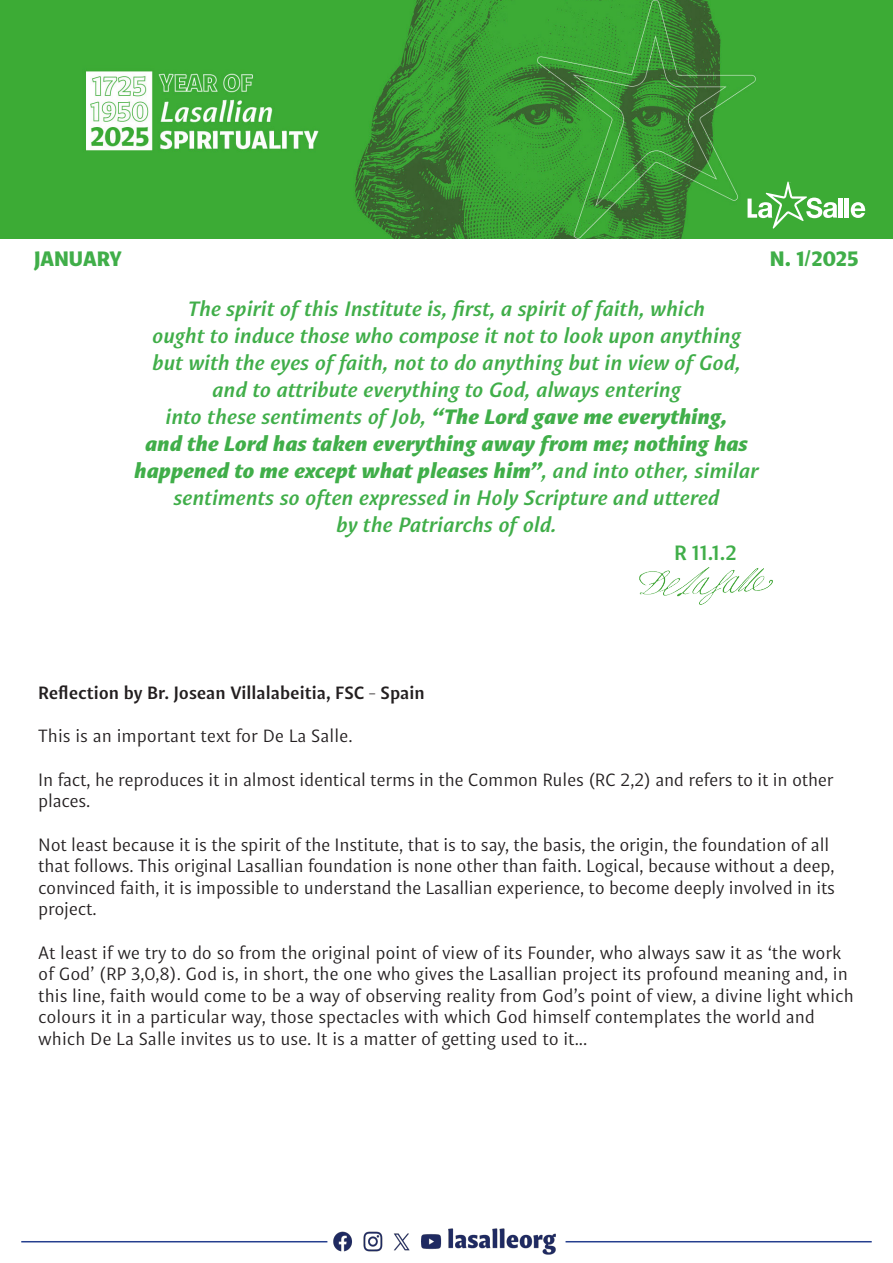
<style>
.page{position:relative;width:893px;height:1263px;background:#fff}
.page>*{position:absolute;margin:0;border:0;box-sizing:border-box;transform-origin:0 0}
.t1{font:italic 700 21px/27px "Indivisa Text Sans";color:#40ae49;text-align:center}
.t2{font:italic 900 21px "Indivisa Text Sans";color:#40ae49}
.t3{font:900 21px "Indivisa Text Sans";letter-spacing:-.01em;color:#40ae49}
.t4{font:700 21px "Indivisa Text Sans";color:#40ae49}
.t5{font:18px/21.6px "Indivisa Text Sans";letter-spacing:-.01em;color:#231f20}
.t6{font:700 18px "Indivisa Text Sans";color:#231f20}
.s1{font-weight:900}
.s2{font-weight:700}
</style>
<div class="page">
<img style="left:0;top:0;width:893px;height:238px">
<img style="left:334px;top:1228px;width:222px;height:27px">
<hr style="left:566px;top:1241px;width:306px;height:1px;background:#253f8e">
<hr style="left:21px;top:1241px;width:306px;height:1px;background:#253f8e">
<hr style="left:839px;top:199px;width:4px;height:19px;background:#fff">
<hr style="left:845px;top:199px;width:4px;height:19px;background:#fff">
<svg style="left:851px;top:202px;width:14px;height:16px"></svg>
<svg style="left:747px;top:182px;width:90px;height:47px;background:#65bc60"></svg>
<img style="left:639px;top:568px;width:133px;height:37px">
<p class="t3" style="left:34px;top:240px;width:89px">JANUARY</p>
<p class="t3" style="left:770px;top:240px;width:90px">N. 1/2025</p>
<p class="t1" style="left:188px;top:294px;width:519px">The spirit of this Institute is, first, a spirit of faith, which</p>
<p class="t1" style="left:152px;top:321px;width:590px">ought to induce those who compose it not to look upon anything but with the eyes of faith, not to do anything but in view of God, and to attribute everything to God, always entering</p>
<p class="t1" style="left:166px;top:402px;width:563px">into these sentiments of Job, <span class="s1">“The Lord gave me everything,</span></p>
<p class="t2" style="left:145px;top:425px;width:604px">and the Lord has taken everything away from me; nothing has</p>
<p class="t2" style="left:134px;top:452px;width:626px">happened to me except what pleases him”<span class="s2">, and into other, similar</span></p>
<p class="t1" style="left:173px;top:483px;width:547px">sentiments so often expressed in Holy Scripture and uttered</p>
<p class="t1" style="left:336px;top:510px;width:222px">by the Patriarchs of old.</p>
<p class="t4" style="left:674px;top:535px;width:65px">R 11.1.2</p>
<p class="t6" style="left:38px;top:678px;width:388px">Reflection by Br. Josean Villalabeitia, FSC - Spain</p>
<p class="t5" style="left:38px;top:724px;width:316px">This is an important text for De La Salle.</p>
<p class="t5" style="left:38px;top:767px;width:797px">In fact, he reproduces it in almost identical terms in the Common Rules (RC 2,2) and refers to it in other places.</p>
<p class="t5" style="left:38px;top:832px;width:798px">Not least because it is the spirit of the Institute, that is to say, the basis, the origin, the foundation of all that follows. This original Lasallian foundation is none other than faith. Logical, because without a deep, convinced faith, it is impossible to understand the Lasallian experience, to become deeply involved in its project.</p>
<p class="t5" style="left:38px;top:940px;width:817px">At least if we try to do so from the original point of view of its Founder, who always saw it as ‘the work of God’ (RP 3,0,8). God is, in short, the one who gives the Lasallian project its profound meaning and, in this line, faith would come to be a way of observing reality from God’s point of view, a divine light which colours it in a particular way, those spectacles with which God himself contemplates the world and which De La Salle invites us to use. It is a matter of getting used to it...</p>
</div>
